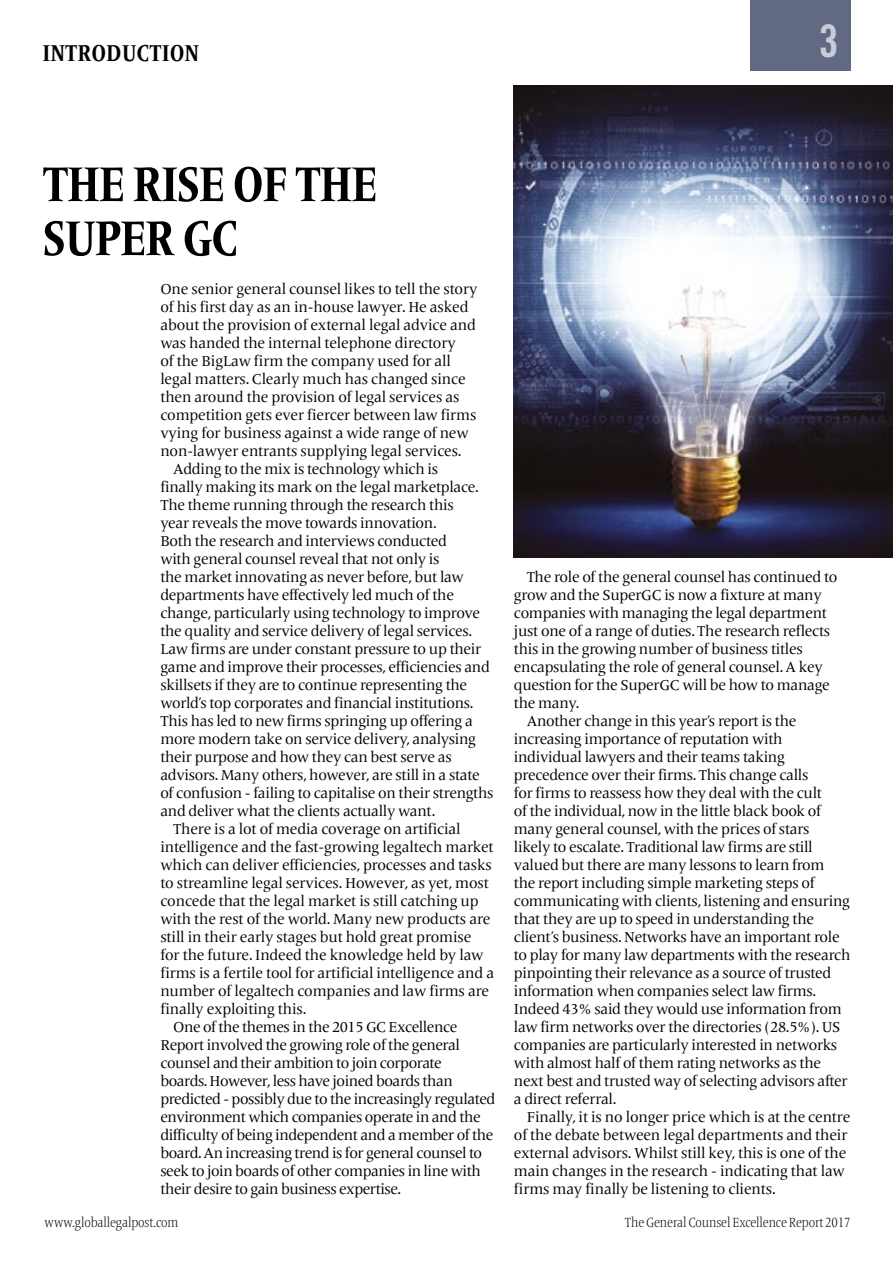
<style>
.page{position:relative;width:893px;height:1263px;background:#fff}
.page>*{position:absolute;margin:0;border:0;box-sizing:border-box;transform-origin:0 0}
.t1{font:700 condensed 51px/54px "Frutiger Serif LT Pro";letter-spacing:-.03em;color:#000}
.t2{font:45px "Trade Gothic LT Bold Cond Twenty";color:#c8cbd8}
.t3{font:700 condensed 24px "Frutiger Serif LT Pro";color:#000}
.t4{font:15px "Frutiger Serif LT Pro";letter-spacing:-.02em;color:#000}
.t5{font:300 condensed 13.8px "Frutiger Serif LT Pro";letter-spacing:-.01em;color:#000}
</style>
<div class="page">
<div style="left:750px;top:0;width:100px;height:71px;background:#616a82"></div>
<img style="left:514px;top:85px;width:379px;height:472px">
<h3 class="t3" style="left:43px;top:39px;width:158px">INTRODUCTION</h3>
<h2 class="t2" style="left:819px;top:14px;width:21px">3</h2>
<h1 class="t1" style="left:43px;top:157px;width:337px">THE RISE OF THE<br>SUPER GC</h1>
<p class="t4" style="left:160px;top:280px;width:319px">One senior general counsel likes to tell the story</p>
<p class="t4" style="left:160px;top:298px;width:310px">of his first day as an in-house lawyer. He asked</p>
<p class="t4" style="left:160px;top:316px;width:317px">about the provision of external legal advice and</p>
<p class="t4" style="left:160px;top:334px;width:297px">was handed the internal telephone directory</p>
<p class="t4" style="left:160px;top:352px;width:292px">of the BigLaw firm the company used for all</p>
<p class="t4" style="left:160px;top:370px;width:307px">legal matters. Clearly much has changed since</p>
<p class="t4" style="left:160px;top:388px;width:301px">then around the provision of legal services as</p>
<p class="t4" style="left:160px;top:406px;width:318px">competition gets ever fiercer between law firms</p>
<p class="t4" style="left:160px;top:424px;width:310px">vying for business against a wide range of new</p>
<p class="t4" style="left:160px;top:442px;width:303px">non-lawyer entrants supplying legal services.</p>
<p class="t4" style="left:173px;top:460px;width:266px">Adding to the mix is technology which is</p>
<p class="t4" style="left:160px;top:478px;width:320px">finally making its mark on the legal marketplace.</p>
<p class="t4" style="left:160px;top:496px;width:295px">The theme running through the research this</p>
<p class="t4" style="left:160px;top:514px;width:278px">year reveals the move towards innovation.</p>
<p class="t4" style="left:160px;top:532px;width:288px">Both the research and interviews conducted</p>
<p class="t4" style="left:160px;top:550px;width:281px">with general counsel reveal that not only is</p>
<p class="t4" style="left:160px;top:568px;width:305px">the market innovating as never before, but law</p>
<p class="t4" style="left:160px;top:586px;width:295px">departments have effectively led much of the</p>
<p class="t4" style="left:160px;top:604px;width:321px">change, particularly using technology to improve</p>
<p class="t4" style="left:160px;top:622px;width:313px">the quality and service delivery of legal services.</p>
<p class="t4" style="left:160px;top:640px;width:322px">Law firms are under constant pressure to up their</p>
<p class="t4" style="left:160px;top:658px;width:331px">game and improve their processes, efficiencies and</p>
<p class="t4" style="left:160px;top:676px;width:308px">skillsets if they are to continue representing the</p>
<p class="t4" style="left:160px;top:694px;width:315px">world’s top corporates and financial institutions.</p>
<p class="t4" style="left:160px;top:712px;width:314px">This has led to new firms springing up offering a</p>
<p class="t4" style="left:160px;top:730px;width:317px">more modern take on service delivery, analysing</p>
<p class="t4" style="left:160px;top:748px;width:293px">their purpose and how they can best serve as</p>
<p class="t4" style="left:160px;top:766px;width:321px">advisors. Many others, however, are still in a state</p>
<p class="t4" style="left:160px;top:784px;width:335px">of confusion - failing to capitalise on their strengths</p>
<p class="t4" style="left:160px;top:802px;width:276px">and deliver what the clients actually want.</p>
<p class="t4" style="left:173px;top:820px;width:289px">There is a lot of media coverage on artificial</p>
<p class="t4" style="left:160px;top:838px;width:335px">intelligence and the fast-growing legaltech market</p>
<p class="t4" style="left:160px;top:856px;width:333px">which can deliver efficiencies, processes and tasks</p>
<p class="t4" style="left:160px;top:874px;width:330px">to streamline legal services. However, as yet, most</p>
<p class="t4" style="left:160px;top:892px;width:320px">concede that the legal market is still catching up</p>
<p class="t4" style="left:160px;top:910px;width:331px">with the rest of the world. Many new products are</p>
<p class="t4" style="left:160px;top:928px;width:312px">still in their early stages but hold great promise</p>
<p class="t4" style="left:160px;top:946px;width:325px">for the future. Indeed the knowledge held by law</p>
<p class="t4" style="left:160px;top:964px;width:335px">firms is a fertile tool for artificial intelligence and a</p>
<p class="t4" style="left:160px;top:982px;width:330px">number of legaltech companies and law firms are</p>
<p class="t4" style="left:160px;top:1000px;width:148px">finally exploiting this.</p>
<p class="t4" style="left:173px;top:1018px;width:286px">One of the themes in the 2015 GC Excellence</p>
<p class="t4" style="left:160px;top:1036px;width:301px">Report involved the growing role of the general</p>
<p class="t4" style="left:160px;top:1054px;width:283px">counsel and their ambition to join corporate</p>
<p class="t4" style="left:160px;top:1072px;width:294px">boards. However, less have joined boards than</p>
<p class="t4" style="left:160px;top:1090px;width:336px">predicted - possibly due to the increasingly regulated</p>
<p class="t4" style="left:160px;top:1108px;width:322px">environment which companies operate in and the</p>
<p class="t4" style="left:160px;top:1126px;width:334px">difficulty of being independent and a member of the</p>
<p class="t4" style="left:160px;top:1144px;width:323px">board. An increasing trend is for general counsel to</p>
<p class="t4" style="left:160px;top:1162px;width:322px">seek to join boards of other companies in line with</p>
<p class="t4" style="left:160px;top:1180px;width:242px">their desire to gain business expertise.</p>
<p class="t4" style="left:527px;top:568px;width:312px">The role of the general counsel has continued to</p>
<p class="t4" style="left:514px;top:586px;width:309px">grow and the SuperGC is now a fixture at many</p>
<p class="t4" style="left:514px;top:604px;width:315px">companies with managing the legal department</p>
<p class="t4" style="left:514px;top:622px;width:318px">just one of a range of duties. The research reflects</p>
<p class="t4" style="left:514px;top:640px;width:290px">this in the growing number of business titles</p>
<p class="t4" style="left:514px;top:658px;width:311px">encapsulating the role of general counsel. A key</p>
<p class="t4" style="left:514px;top:676px;width:317px">question for the SuperGC will be how to manage</p>
<p class="t4" style="left:514px;top:694px;width:67px">the many.</p>
<p class="t4" style="left:527px;top:712px;width:271px">Another change in this year’s report is the</p>
<p class="t4" style="left:514px;top:730px;width:270px">increasing importance of reputation with</p>
<p class="t4" style="left:514px;top:748px;width:272px">individual lawyers and their teams taking</p>
<p class="t4" style="left:514px;top:766px;width:296px">precedence over their firms. This change calls</p>
<p class="t4" style="left:514px;top:784px;width:310px">for firms to reassess how they deal with the cult</p>
<p class="t4" style="left:514px;top:802px;width:309px">of the individual, now in the little black book of</p>
<p class="t4" style="left:514px;top:820px;width:297px">many general counsel, with the prices of stars</p>
<p class="t4" style="left:514px;top:838px;width:300px">likely to escalate. Traditional law firms are still</p>
<p class="t4" style="left:514px;top:856px;width:312px">valued but there are many lessons to learn from</p>
<p class="t4" style="left:514px;top:874px;width:302px">the report including simple marketing steps of</p>
<p class="t4" style="left:514px;top:892px;width:338px">communicating with clients, listening and ensuring</p>
<p class="t4" style="left:514px;top:910px;width:302px">that they are up to speed in understanding the</p>
<p class="t4" style="left:514px;top:928px;width:327px">client’s business. Networks have an important role</p>
<p class="t4" style="left:514px;top:946px;width:338px">to play for many law departments with the research</p>
<p class="t4" style="left:514px;top:964px;width:319px">pinpointing their relevance as a source of trusted</p>
<p class="t4" style="left:514px;top:982px;width:304px">information when companies select law firms.</p>
<p class="t4" style="left:514px;top:1000px;width:329px">Indeed 43% said they would use information from</p>
<p class="t4" style="left:514px;top:1018px;width:328px">law firm networks over the directories (28.5%). US</p>
<p class="t4" style="left:514px;top:1036px;width:325px">companies are particularly interested in networks</p>
<p class="t4" style="left:514px;top:1054px;width:309px">with almost half of them rating networks as the</p>
<p class="t4" style="left:514px;top:1072px;width:335px">next best and trusted way of selecting advisors after</p>
<p class="t4" style="left:514px;top:1090px;width:104px">a direct referral.</p>
<p class="t4" style="left:527px;top:1108px;width:325px">Finally, it is no longer price which is at the centre</p>
<p class="t4" style="left:514px;top:1126px;width:335px">of the debate between legal departments and their</p>
<p class="t4" style="left:514px;top:1144px;width:334px">external advisors. Whilst still key, this is one of the</p>
<p class="t4" style="left:514px;top:1162px;width:332px">main changes in the research - indicating that law</p>
<p class="t4" style="left:514px;top:1180px;width:263px">firms may finally be listening to clients.</p>
<p class="t5" style="left:45px;top:1214px;width:135px">www.globallegalpost.com</p>
<p class="t5" style="left:625px;top:1214px;width:227px">The General Counsel Excellence Report 2017</p>
</div>
